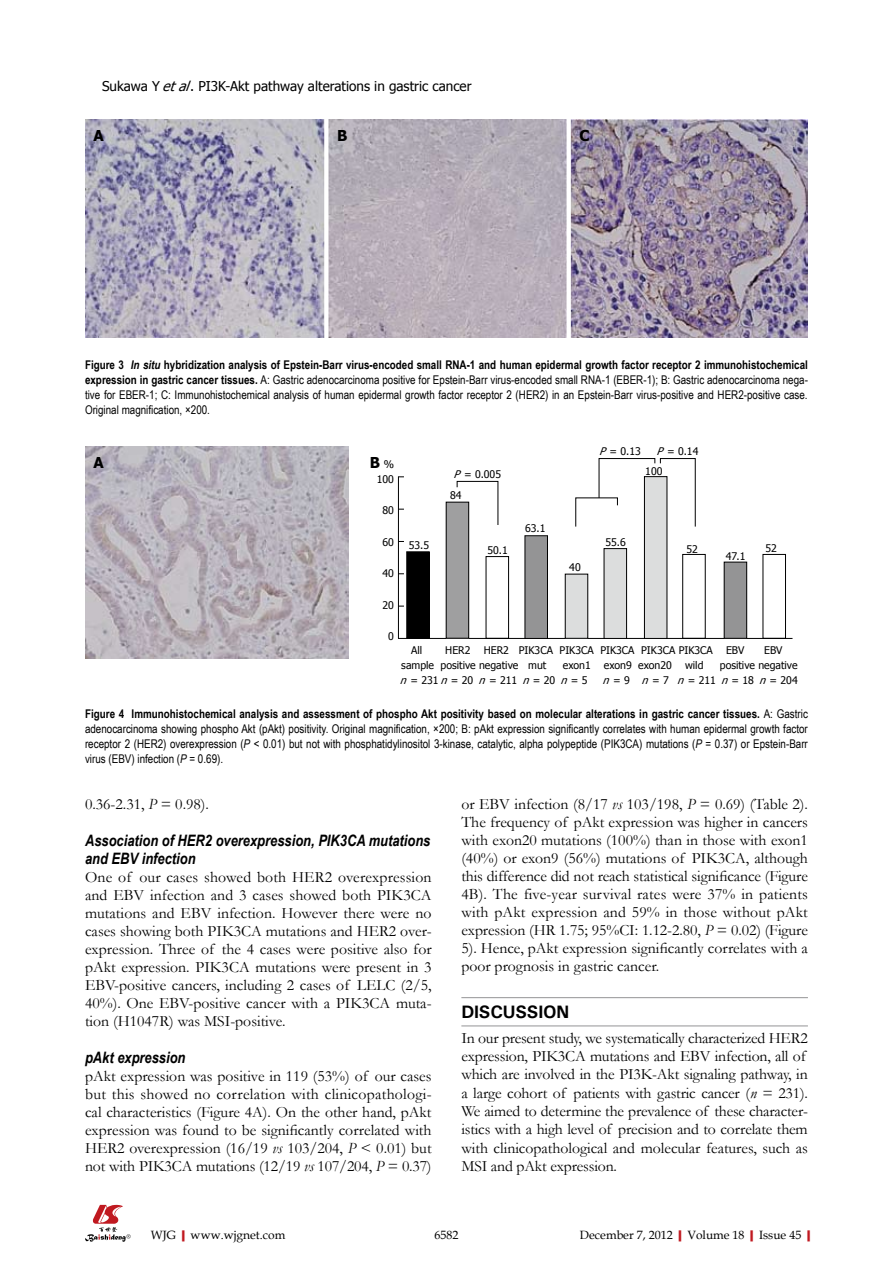
<style>
.page{position:relative;width:893px;height:1263px;background:#fff}
.page>*{position:absolute;margin:0;border:0;box-sizing:border-box;transform-origin:0 0}
.t1{font:700 18px "Univers";letter-spacing:-.01em;color:#000}
.t2{font:15.75px/18px "Garamond";letter-spacing:-.01em;color:#000;text-align:justify}
.t3{font:italic 700 15.75px/18.5px "Arial Narrow";color:#000}
.t4{font:700 15px "Tahoma";color:#000}
.t5{font:13.5px "Tahoma";color:#000}
.t6{font:12px/15px "Arial Narrow";color:#000;text-align:justify}
.t7{font:12px "Book Antiqua";color:#000}
.t8{font:10.5px "Tahoma";color:#000}
.s1{font-style:italic}
.s2{font-weight:700}
.s3{font-weight:700;font-style:italic}
.s4{font-weight:700;color:#c01920}
</style>
<div class="page">
<svg style="left:85px;top:1205px;width:46px;height:37px"></svg>
<img style="left:85px;top:119px;width:723px;height:218px">
<svg style="left:324px;top:119px;width:4px;height:219px"></svg>
<svg style="left:567px;top:119px;width:4px;height:218px"></svg>
<img style="left:85px;top:446px;width:264px;height:213px">
<hr style="left:398px;top:476px;width:1px;height:162px;background:#000">
<hr style="left:398px;top:638px;width:394px;height:1px;background:#000">
<div style="left:407px;top:552px;width:22px;height:86px;background:#000"></div>
<div style="left:406px;top:552px;width:23px;height:86px;border:1px solid #000"></div>
<div style="left:446px;top:502px;width:23px;height:136px;background:#9f9fa0"></div>
<div style="left:446px;top:502px;width:23px;height:136px;border:1px solid #000"></div>
<div style="left:486px;top:556px;width:23px;height:82px;border:1px solid #000"></div>
<div style="left:525px;top:536px;width:22px;height:102px;background:#949495"></div>
<div style="left:525px;top:535px;width:23px;height:104px;border:1px solid #000"></div>
<div style="left:565px;top:574px;width:23px;height:64px;background:#dcdddd"></div>
<div style="left:565px;top:574px;width:23px;height:64px;border:1px solid #000"></div>
<div style="left:604px;top:549px;width:23px;height:89px;background:#dcdddd"></div>
<div style="left:604px;top:548px;width:23px;height:91px;border:1px solid #000"></div>
<div style="left:644px;top:477px;width:23px;height:161px;background:#dcdddd"></div>
<div style="left:644px;top:476px;width:23px;height:163px;border:1px solid #000"></div>
<div style="left:682px;top:554px;width:23px;height:84px;border:1px solid #000"></div>
<div style="left:724px;top:562px;width:23px;height:76px;background:#949495"></div>
<div style="left:724px;top:562px;width:23px;height:76px;border:1px solid #000"></div>
<div style="left:763px;top:554px;width:23px;height:84px;border:1px solid #000"></div>
<svg style="left:457px;top:481px;width:41px;height:44px"></svg>
<svg style="left:575px;top:458px;width:121px;height:69px"></svg>
<hr style="left:461px;top:997px;width:347px;height:1px;background:#949495">
<hr style="left:461px;top:1026px;width:347px;height:1px;background:#949495">
<p class="t5" style="left:102px;top:77px;width:371px">Sukawa Y <span class="s1">etal</span>. PI3K-Akt pathway alterations in gastric cancer</p>
<p class="t4" style="left:94px;top:125px;width:12px">A</p>
<p class="t4" style="left:337px;top:125px;width:12px">B</p>
<p class="t4" style="left:579px;top:125px;width:12px">C</p>
<p class="t6" style="left:85px;top:357px;width:724px"><span class="s2">Figure 3</span> <span class="s3">In situ</span> <span class="s2">hybridization analysis of Epstein-Barr virus-encoded small RNA-1 and human epidermal growth factor receptor 2 immunohistochemical expression in gastric cancer tissues.</span> A: Gastric adenocarcinoma positive for Epstein-Barr virus-encoded small RNA-1 (EBER-1); B: Gastric adenocarcinoma nega&shy;tive for EBER-1; C: Immunohistochemical analysis of human epidermal growth factor receptor 2 (HER2) in an Epstein-Barr virus-positive and HER2-positive case.<br>Original magnification, ×200.</p>
<p class="t4" style="left:94px;top:452px;width:12px">A</p>
<p class="t4" style="left:370px;top:452px;width:12px">B</p>
<p class="t8" style="left:384px;top:457px;width:12px">%</p>
<p class="t8" style="left:377px;top:472px;width:19px">100</p>
<p class="t8" style="left:382px;top:503px;width:13px">80</p>
<p class="t8" style="left:382px;top:535px;width:13px">60</p>
<p class="t8" style="left:382px;top:566px;width:13px">40</p>
<p class="t8" style="left:382px;top:598px;width:13px">20</p>
<p class="t8" style="left:388px;top:629px;width:7px">0</p>
<p class="t8" style="left:409px;top:538px;width:22px">53.5</p>
<p class="t8" style="left:454px;top:467px;width:49px"><span class="s1">P</span> = 0.005</p>
<p class="t8" style="left:450px;top:488px;width:13px">84</p>
<p class="t8" style="left:487px;top:543px;width:22px">50.1</p>
<p class="t8" style="left:525px;top:521px;width:22px">63.1</p>
<p class="t8" style="left:599px;top:444px;width:43px"><span class="s1">P</span> = 0.13</p>
<p class="t8" style="left:657px;top:444px;width:43px"><span class="s1">P</span> = 0.14</p>
<p class="t8" style="left:645px;top:464px;width:19px">100</p>
<p class="t8" style="left:569px;top:560px;width:13px">40</p>
<p class="t8" style="left:605px;top:535px;width:22px">55.6</p>
<p class="t8" style="left:686px;top:542px;width:13px">52</p>
<p class="t8" style="left:765px;top:541px;width:13px">52</p>
<p class="t8" style="left:726px;top:549px;width:21px">47.1</p>
<p class="t8" style="left:411px;top:643px;width:13px">All</p>
<p class="t8" style="left:445px;top:643px;width:27px">HER2</p>
<p class="t8" style="left:484px;top:643px;width:231px">HER2 PIK3CA PIK3CA PIK3CA PIK3CA PIK3CA</p>
<p class="t8" style="left:726px;top:643px;width:20px">EBV</p>
<p class="t8" style="left:764px;top:643px;width:20px">EBV</p>
<p class="t8" style="left:401px;top:658px;width:147px">sample positive negative mut</p>
<p class="t8" style="left:563px;top:658px;width:29px">exon1</p>
<p class="t8" style="left:604px;top:658px;width:70px">exon9 exon20</p>
<p class="t8" style="left:685px;top:658px;width:20px">wild</p>
<p class="t8" style="left:720px;top:658px;width:79px">positive negative</p>
<p class="t8" style="left:400px;top:673px;width:189px"><span class="s1">n</span> = 231 <span class="s1">n</span> = 20 <span class="s1">n</span> = 211 <span class="s1">n</span> = 20 <span class="s1">n</span> = 5</p>
<p class="t8" style="left:603px;top:673px;width:197px"><span class="s1">n</span> = 9 <span class="s1">n</span> = 7 <span class="s1">n</span> = 211 <span class="s1">n</span> = 18 <span class="s1">n</span> = 204</p>
<p class="t6" style="left:85px;top:705px;width:724px"><span class="s2">Figure 4 Immunohistochemical analysis and assessment of phospho Akt positivity based on molecular alterations in gastric cancer tissues.</span> A: Gastric adenocarcinoma showing phospho Akt (pAkt) positivity. Original magnification, ×200; B: pAkt expression significantly correlates with human epidermal growth factor receptor 2 (HER2) overexpression (<span class="s1">P</span> &lt; 0.01) but not with phosphatidylinositol 3-kinase, catalytic, alpha polypeptide (PIK3CA) mutations (<span class="s1">P</span> = 0.37) or Epstein-Barr virus (EBV) infection (<span class="s1">P</span> = 0.69).</p>
<p class="t2" style="left:85px;top:794px;width:125px">0.36-2.31, <span class="s1">P</span> = 0.98).</p>
<p class="t3" style="left:85px;top:830px;width:347px">Association of HER2 overexpression, PIK3CA mutations and EBV infection</p>
<p class="t2" style="left:85px;top:868px;width:348px">One of our cases showed both HER2 overexpression and EBV infection and 3 cases showed both PIK3CA mutations and EBV infection. However there were no cases showing both PIK3CA mutations and HER2 over&shy;expression. Three of the 4 cases were positive also for pAkt expression. PIK3CA mutations were present in 3<br>EBV-positive cancers, including 2 cases of LELC (2/5, 40%). One EBV-positive cancer with a PIK3CA muta&shy;tion (H1047R) was MSI-positive.</p>
<p class="t3" style="left:85px;top:1048px;width:102px">pAkt expression</p>
<p class="t2" style="left:85px;top:1067px;width:348px">pAkt expression was positive in 119 (53%) of our cases but this showed no correlation with clinicopathologi&shy;cal characteristics (Figure 4A). On the other hand, pAkt expression was found to be significantly correlated with HER2 overexpression (16/19 <span class="s1">vs</span> 103/204, <span class="s1">P</span> &lt; 0.01) but not with PIK3CA mutations (12/19 <span class="s1">vs</span> 107/204, <span class="s1">P</span> = 0.37)</p>
<p class="t2" style="left:461px;top:794px;width:348px">or EBV infection (8/17 <span class="s1">vs</span> 103/198, <span class="s1">P</span> = 0.69) (Table 2).<br>The frequency of pAkt expression was higher in cancers with exon20 mutations (100%) than in those with exon1 (40%) or exon9 (56%) mutations of PIK3CA, although this difference did not reach statistical significance (Figure 4B). The five-year survival rates were 37% in patients with pAkt expression and 59% in those without pAkt expression (HR 1.75; 95%CI: 1.12-2.80, <span class="s1">P</span> = 0.02) (Figure 5). Hence, pAkt expression significantly correlates with a poor prognosis in gastric cancer.</p>
<p class="t1" style="left:461px;top:1000px;width:110px">DISCUSSION</p>
<p class="t2" style="left:461px;top:1028px;width:348px;text-align:left">In our present study, we systematically characterized HER2 expression, PIK3CA mutations and EBV infection, all of which are involved in the PI3K-Akt signaling pathway, in a large cohort of patients with gastric cancer (<span class="s1">n</span> = 231).<br>We aimed to determine the prevalence of these character&shy;istics with a high level of precision and to correlate them with clinicopathological and molecular features, such as MSI and pAkt expression.</p>
<p class="t7" style="left:151px;top:1226px;width:136px">WJG<span class="s4">|</span>www.wjgnet.com</p>
<p class="t7" style="left:434px;top:1226px;width:25px">6582</p>
<p class="t7" style="left:580px;top:1226px;width:237px">December 7, 2012<span class="s4">|</span>Volume 18<span class="s4">|</span>Issue 45<span class="s4">|</span></p>
</div>
